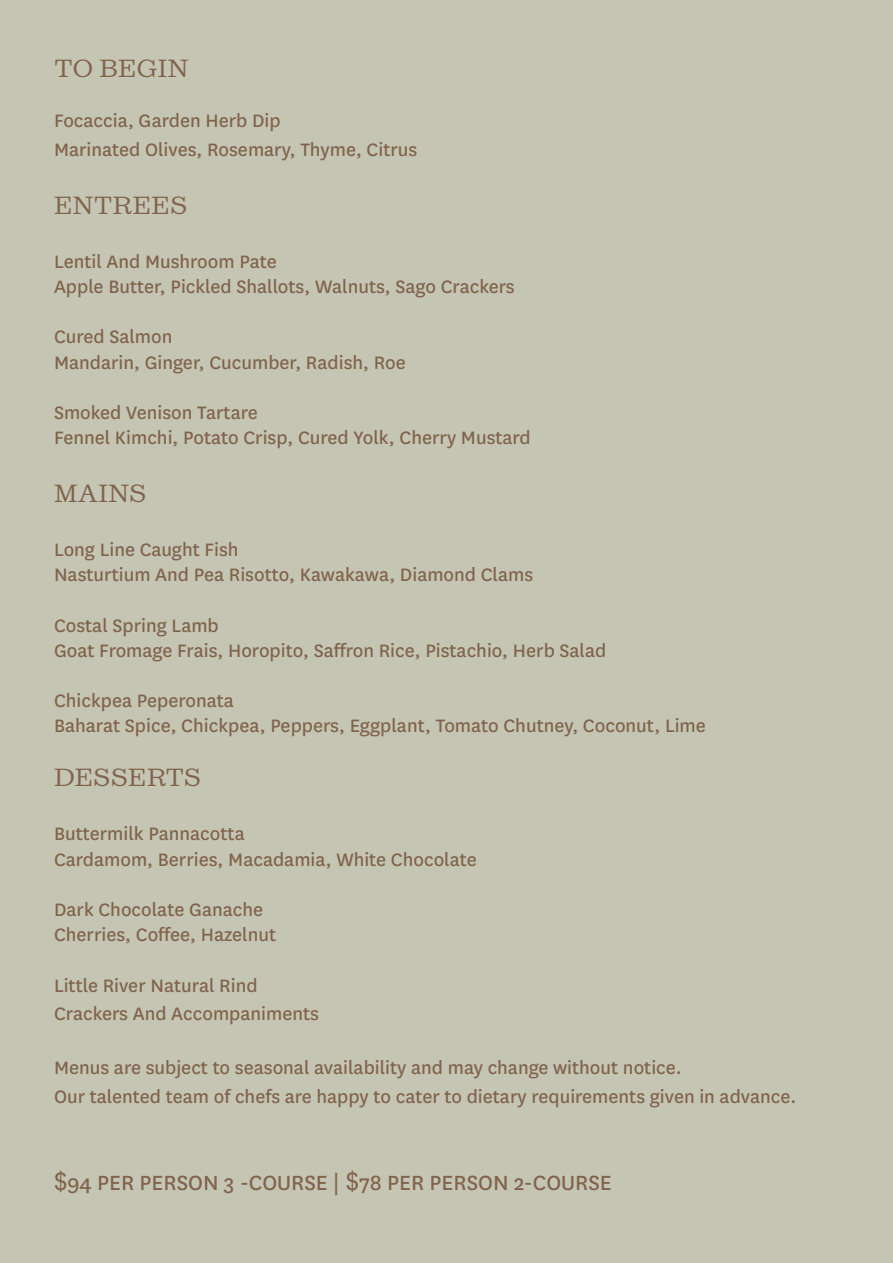
<style>
.page{position:relative;width:893px;height:1263px;background:#c4c6b3}
.page>*{position:absolute;margin:0;border:0;box-sizing:border-box;transform-origin:0 0}
.t1{font:24px "National Regular Test";color:#81624c}
.t2{font:24px "Kleukens Egyptienne";letter-spacing:.01em;color:#81624c}
.t3{font:24px "Kleukens Egyptienne";letter-spacing:-.01em;color:#81624c}
.t4{font:21px "National Regular Test";color:#81624c}
.s1{font-family:"Microsoft Sans Serif"}
</style>
<div class="page">
<p class="t2" style="left:54px;top:53px;width:136px">TO BEGIN</p>
<p class="t4" style="left:54px;top:107px;width:228px">Focaccia, Garden Herb Dip</p>
<p class="t4" style="left:54px;top:136px;width:365px">Marinated Olives, Rosemary, Thyme, Citrus</p>
<p class="t2" style="left:54px;top:190px;width:135px">ENTREES</p>
<p class="t4" style="left:54px;top:247px;width:224px">Lentil And Mushroom Pate</p>
<p class="t4" style="left:54px;top:273px;width:462px">Apple Butter, Pickled Shallots, Walnuts, Sago Crackers</p>
<p class="t4" style="left:54px;top:323px;width:120px">Cured Salmon</p>
<p class="t4" style="left:54px;top:348px;width:353px">Mandarin, Ginger, Cucumber, Radish, Roe</p>
<p class="t4" style="left:54px;top:399px;width:205px">Smoked Venison Tartare</p>
<p class="t4" style="left:54px;top:424px;width:478px">Fennel Kimchi, Potato Crisp, Cured Yolk, Cherry Mustard</p>
<p class="t2" style="left:54px;top:478px;width:94px">MAINS</p>
<p class="t4" style="left:54px;top:535px;width:186px">Long Line Caught Fish</p>
<p class="t4" style="left:54px;top:561px;width:481px">Nasturtium And Pea Risotto, Kawakawa, Diamond Clams</p>
<p class="t4" style="left:54px;top:611px;width:166px">Costal Spring Lamb</p>
<p class="t4" style="left:54px;top:636px;width:554px">Goat Fromage Frais, Horopito, Saffron Rice, Pistachio, Herb Salad</p>
<p class="t4" style="left:54px;top:687px;width:181px">Chickpea Peperonata</p>
<p class="t4" style="left:54px;top:712px;width:653px">Baharat Spice, Chickpea, Peppers, Eggplant, Tomato Chutney, Coconut, Lime</p>
<p class="t3" style="left:54px;top:763px;width:149px">DESSERTS</p>
<p class="t4" style="left:54px;top:820px;width:192px">Buttermilk Pannacotta</p>
<p class="t4" style="left:54px;top:845px;width:424px">Cardamom, Berries, Macadamia, White Chocolate</p>
<p class="t4" style="left:54px;top:895px;width:211px">Dark Chocolate Ganache</p>
<p class="t4" style="left:54px;top:921px;width:224px">Cherries, Coffee, Hazelnut</p>
<p class="t4" style="left:54px;top:971px;width:205px">Little River Natural Rind</p>
<p class="t4" style="left:54px;top:1000px;width:266px">Crackers And Accompaniments</p>
<p class="t4" style="left:54px;top:1054px;width:629px">Menus are subject to seasonal availability and may change without notice.</p>
<p class="t4" style="left:54px;top:1083px;width:744px">Our talented team of chefs are happy to cater to dietary requirements given in advance.</p>
<p class="t1" style="left:54px;top:1166px;width:559px"><span class="s1">$</span>94 PER PERSON 3 -COURSE <span class="s1">| $</span>78 PER PERSON 2-COURSE</p>
</div>
